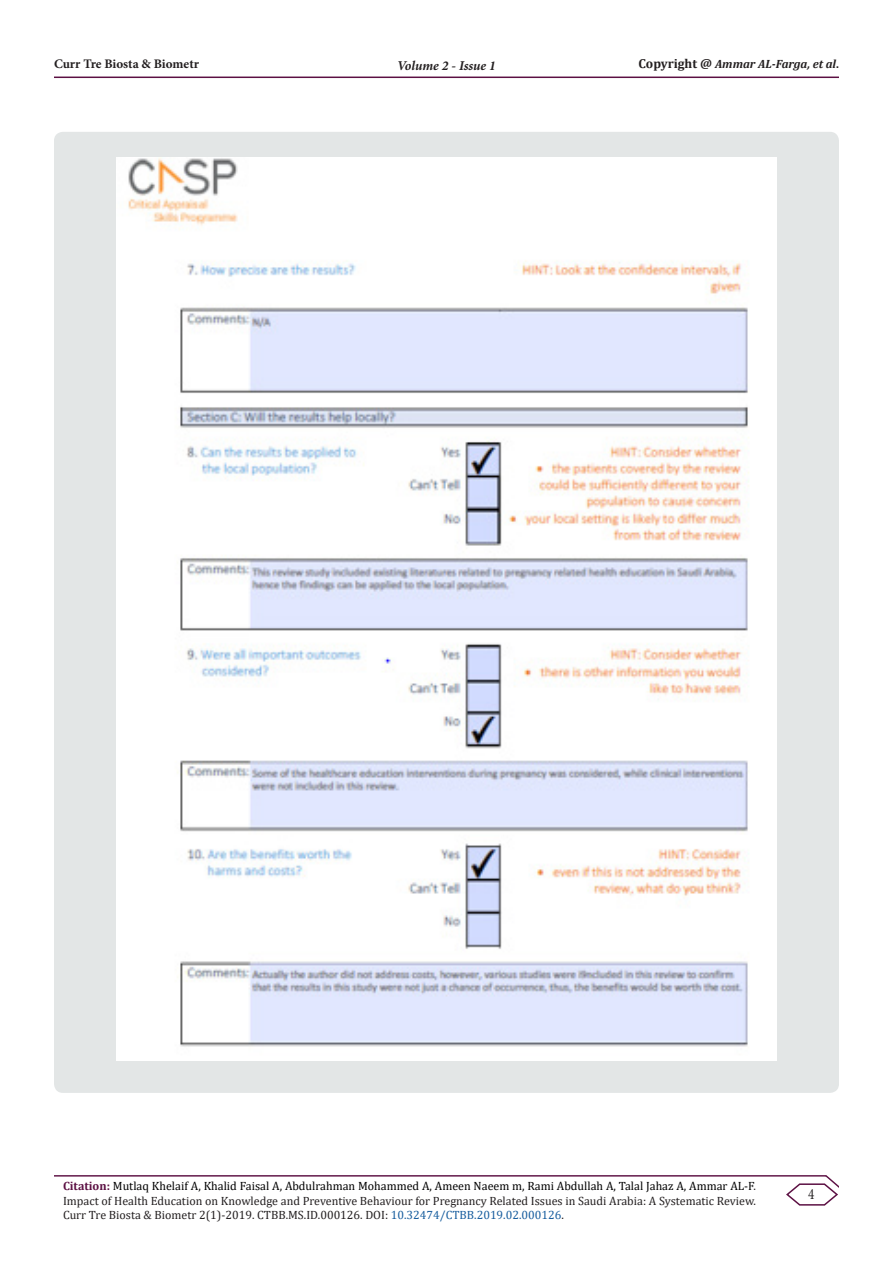
<style>
.page{position:relative;width:893px;height:1263px;background:#fff}
.page>*{position:absolute;margin:0;border:0;box-sizing:border-box;transform-origin:0 0}
.t1{font:15.75px "Minion Pro";color:#231f20;scale:.83 1}
.t2{font:italic 700 13.5px "Minion Pro";letter-spacing:-.005em;color:#231f20}
.t3{font:700 13.05px "Minion Pro";color:#231f20}
.t4{font:12px/14.4px "Cambria";color:#231f20;text-align:justify}
.t5{font:italic 700 12px "Cambria";color:#231f20}
.s1{font-style:normal;font-size:13.05px}
.s2{font-style:normal}
.s3{font-weight:700;color:#5c1043}
.s4{color:#000}
.s5{color:#175d9e}
</style>
<div class="page">
<hr style="left:54px;top:1175px;width:772px;height:1px;background:#5c1043">
<hr style="left:54px;top:77px;width:785px;height:1px;background:#5c1043">
<svg style="left:785px;top:1175px;width:54px;height:31px"></svg>
<div style="left:54px;top:132px;width:785px;height:961px;background:#e3e6e6;border-radius:9px"></div>
<img style="left:116px;top:157px;width:661px;height:904px">
<p class="t3" style="left:54px;top:55px;width:146px">Curr Tre Biosta &amp; Biometr</p>
<p class="t2" style="left:397px;top:56px;width:100px">Volume 2 - Issue 1</p>
<p class="t5" style="left:638px;top:55px;width:202px"><span class="s1">Copyright @</span> Ammar AL-Farga, et al<span class="s2">.</span></p>
<p class="t4" style="left:63px;top:1179px;width:694px"><span class="s3">Citation:</span> <span class="s4">Mutlaq Khelaif A, Khalid Faisal A, Abdulrahman Mohammed A, Ameen Naeem m, Rami Abdullah A, Talal Jahaz A, Ammar AL-F</span>.<br>Impact of Health Education on Knowledge and Preventive Behaviour for Pregnancy Related Issues in Saudi Arabia: A Systematic Review.<br>Curr Tre Biosta &amp; Biometr 2(1)-2019. CTBB.MS.ID.000126. DOI: <span class="s5">10.32474/CTBB.2019.02.000126</span>.</p>
<p class="t1" style="left:808px;top:1184px;width:9px">4</p>
</div>
